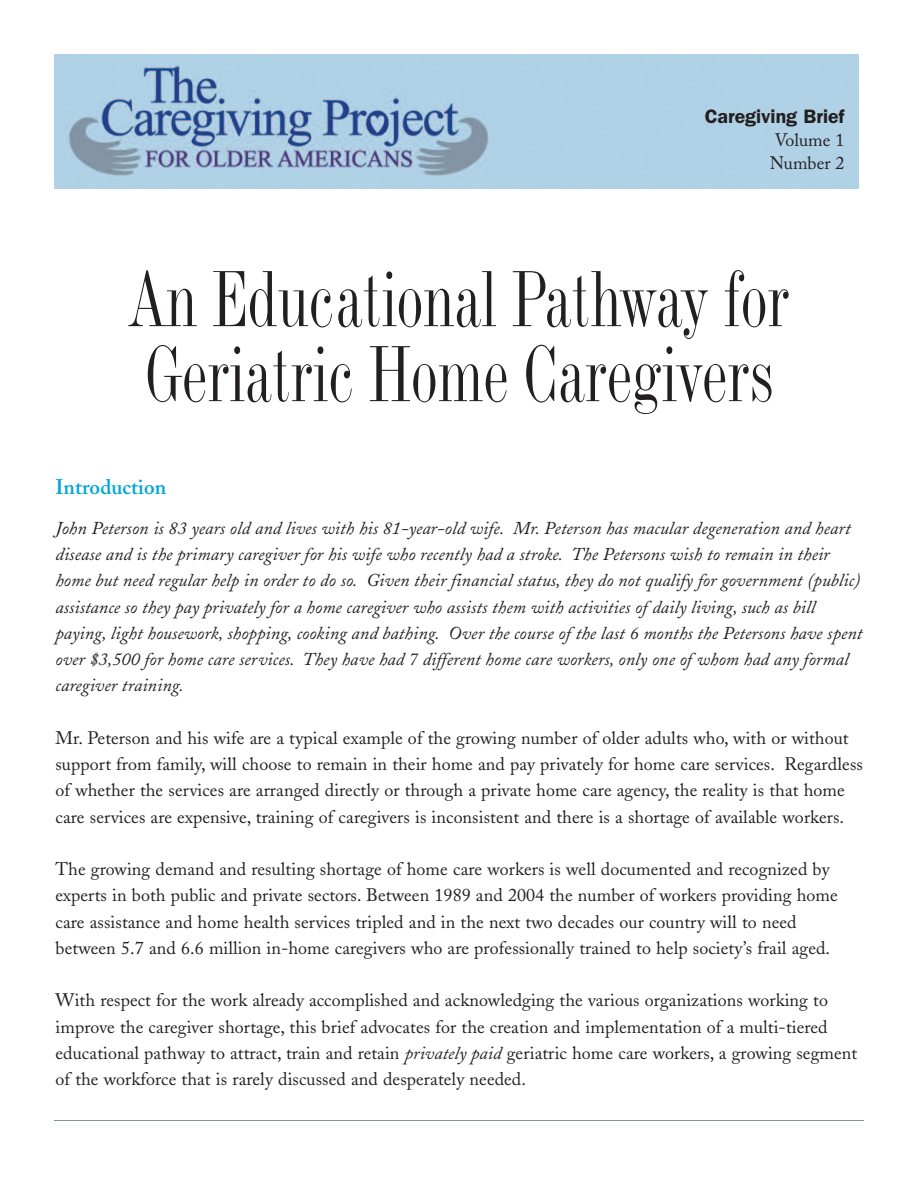
<style>
.page{position:relative;width:918px;height:1188px;background:#fff}
.page>*{position:absolute;margin:0;border:0;box-sizing:border-box;transform-origin:0 0}
.t1{font:82.5px/75px "Torino Modern";color:#231f20}
.t2{font:600 21px "Adobe Caslon";color:#00a7d5}
.t3{font:600 19.5px "Franklin Gothic";color:#231f20}
.t4{font:18px/26.2px "Adobe Caslon";letter-spacing:.005em;color:#231f20}
.t5{font:italic 18px/26.2px "Adobe Caslon";letter-spacing:.005em;color:#231f20}
.s1{font-style:italic}
</style>
<div class="page">
<img style="left:54px;top:54px;width:804px;height:134px">
<hr style="left:54px;top:1120px;width:810px;height:1px;background:#8192a3">
<p class="t3" style="left:705px;top:110px;width:141px">Caregiving Brief</p>
<p class="t4" style="left:770px;top:131px;width:76px;line-height:22.4px">Volume 1<br>Number 2</p>
<h1 class="t1" style="left:130px;top:260px;width:661px">An Educational Pathway for<br>Geriatric Home Caregivers</h1>
<p class="t2" style="left:56px;top:479px;width:112px">Introduction</p>
<p class="t5" style="left:55px;top:517px;width:809px">John Peterson is 83 years old and lives with his 81-year-old wife. Mr. Peterson has macular degeneration and heart disease and is the primary caregiver for his wife who recently had a stroke. The Petersons wish to remain in their home but need regular help in order to do so. Given their financial status, they do not qualify for government (public) assistance so they pay privately for a home caregiver who assists them with activities of daily living, such as bill paying, light housework, shopping, cooking and bathing. Over the course of the last 6 months the Petersons have spent over $3,500 for home care services. They have had 7 different home care workers, only one of whom had any formal caregiver training.</p>
<p class="t4" style="left:55px;top:727px;width:809px">Mr. Peterson and his wife are a typical example of the growing number of older adults who, with or without support from family, will choose to remain in their home and pay privately for home care services. Regardless of whether the services are arranged directly or through a private home care agency, the reality is that home care services are expensive, training of caregivers is inconsistent and there is a shortage of available workers.</p>
<p class="t4" style="left:55px;top:858px;width:784px">The growing demand and resulting shortage of home care workers is well documented and recognized by experts in both public and private sectors. Between 1989 and 2004 the number of workers providing home care assistance and home health services tripled and in the next two decades our country will to need between 5.7 and 6.6 million in-home caregivers who are professionally trained to help society’s frail aged.</p>
<p class="t4" style="left:56px;top:989px;width:803px">With respect for the work already accomplished and acknowledging the various organizations working to improve the caregiver shortage, this brief advocates for the creation and implementation of a multi-tiered educational pathway to attract, train and retain <span class="s1">privately paid</span> geriatric home care workers, a growing segment of the workforce that is rarely discussed and desperately needed.</p>
</div>
